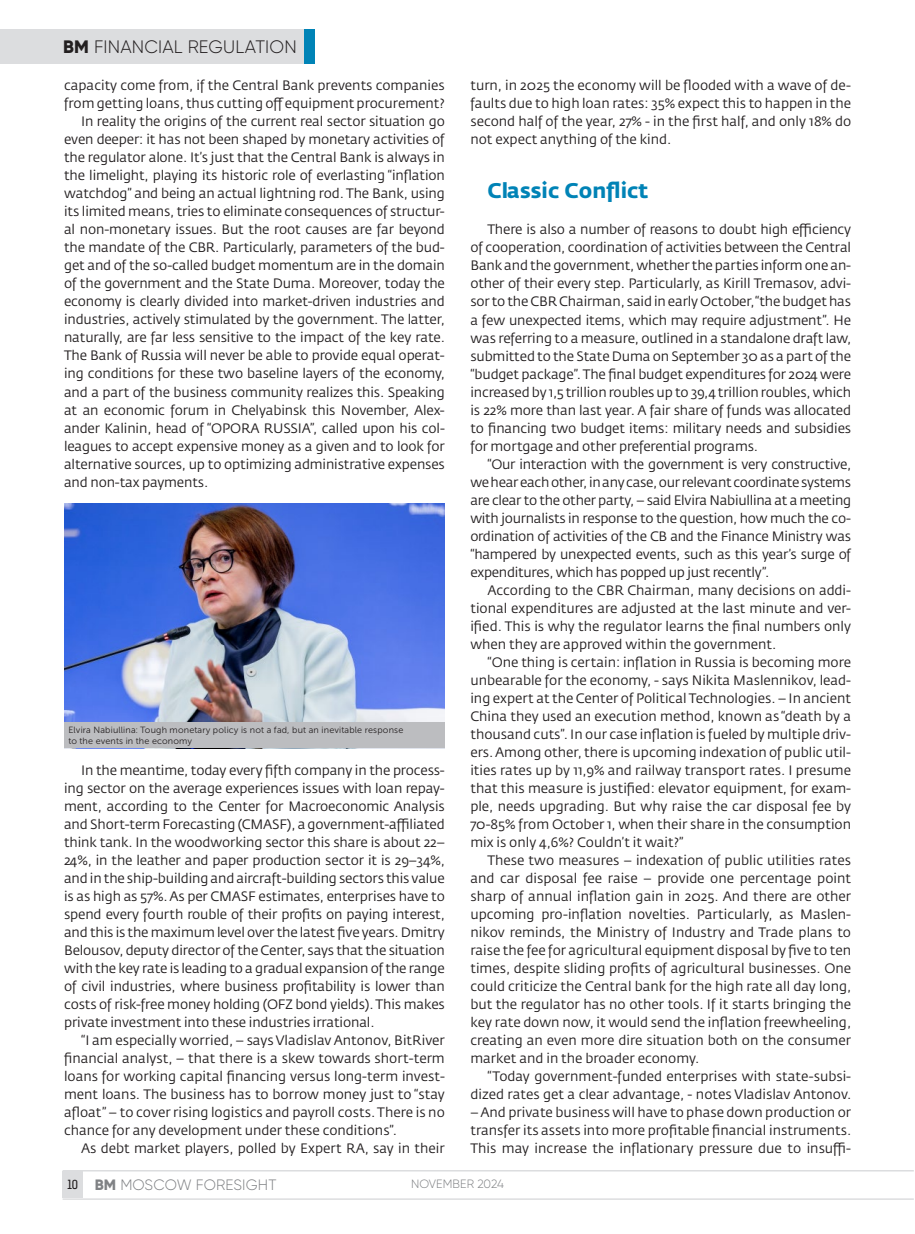
<style>
.page{position:relative;width:915px;height:1234px;background:#fff}
.page>*{position:absolute;margin:0;border:0;box-sizing:border-box;transform-origin:0 0}
.t1{font:700 21px "Fedra Sans Pro";color:#0083b6}
.t2{font:300 18px "Gilroy";letter-spacing:.01em;color:#231f20}
.t3{font:300 15px "Gilroy";letter-spacing:.01em;color:#808285}
.t4{font:13.5px/18px "Fedra Sans Pro";letter-spacing:-.01em;color:#231f20;text-align:justify}
.t5{font:300 12px "Gilroy";letter-spacing:.01em;color:#808285}
.t6{font:9px/10.5px "Museo Sans Cyrl 300";letter-spacing:.02em;color:#231f20}
.s1{font-weight:800}
.s2{font-family:"Kelson Sans";font-weight:400;font-size:12px;color:#231f20}
</style>
<div class="page">
<div style="left:0;top:30px;width:310px;height:34px;background:#dcdddf"></div>
<div style="left:304px;top:30px;width:11px;height:34px;background:#0083b6"></div>
<img style="left:64px;top:504px;width:380px;height:218px">
<div style="left:64px;top:722px;width:380px;height:25px;background:#bcbdc0"></div>
<hr style="left:63px;top:1169px;width:850px;height:2px;background:#dcdddf">
<hr style="left:63px;top:1197px;width:850px;height:2px;background:#dcdddf">
<div style="left:63px;top:1171px;width:20px;height:26px;background:#dcdddf"></div>
<h2 class="t2" style="left:63px;top:36px;width:235px"><span class="s1">BM</span> FINANCIAL REGULATION</h2>
<p class="t4" style="left:64px;top:77px;width:382px">capacity come from, if the Central Bank prevents companies</p>
<p class="t4" style="left:64px;top:95px;width:382px">from getting loans, thus cutting off equipment procurement?</p>
<p class="t4" style="left:81px;top:113px;width:365px">In reality the origins of the current real sector situation go</p>
<p class="t4" style="left:64px;top:131px;width:382px">even deeper: it has not been shaped by monetary activities of</p>
<p class="t4" style="left:64px;top:149px;width:382px">the regulator alone. It’s just that the Central Bank is always in</p>
<p class="t4" style="left:64px;top:167px;width:382px">the limelight, playing its historic role of everlasting “inflation</p>
<p class="t4" style="left:64px;top:185px;width:382px">watchdog” and being an actual lightning rod. The Bank, using</p>
<p class="t4" style="left:64px;top:203px;width:382px">its limited means, tries to eliminate consequences of structur-</p>
<p class="t4" style="left:64px;top:221px;width:382px">al non-monetary issues. But the root causes are far beyond</p>
<p class="t4" style="left:64px;top:239px;width:382px">the mandate of the CBR. Particularly, parameters of the bud-</p>
<p class="t4" style="left:64px;top:257px;width:382px">get and of the so-called budget momentum are in the domain</p>
<p class="t4" style="left:64px;top:275px;width:382px">of the government and the State Duma. Moreover, today the</p>
<p class="t4" style="left:64px;top:293px;width:382px">economy is clearly divided into market-driven industries and</p>
<p class="t4" style="left:64px;top:310px;width:382px">industries, actively stimulated by the government. The latter,</p>
<p class="t4" style="left:64px;top:328px;width:382px">naturally, are far less sensitive to the impact of the key rate.</p>
<p class="t4" style="left:64px;top:346px;width:382px">The Bank of Russia will never be able to provide equal operat-</p>
<p class="t4" style="left:64px;top:364px;width:382px">ing conditions for these two baseline layers of the economy,</p>
<p class="t4" style="left:64px;top:382px;width:382px">and a part of the business community realizes this. Speaking</p>
<p class="t4" style="left:64px;top:400px;width:382px">at an economic forum in Chelyabinsk this November, Alex-</p>
<p class="t4" style="left:64px;top:418px;width:382px">ander Kalinin, head of “OPORA RUSSIA”, called upon his col-</p>
<p class="t4" style="left:64px;top:436px;width:382px">leagues to accept expensive money as a given and to look for</p>
<p class="t4" style="left:64px;top:454px;width:382px">alternative sources, up to optimizing administrative expenses</p>
<p class="t4" style="left:64px;top:472px;width:146px">and non-tax payments.</p>
<p class="t6" style="left:68px;top:724px;width:336px">Elvira Nabiullina: Tough monetary policy is not a fad, but an inevitable response to the events in the economy</p>
<p class="t4" style="left:64px;top:760px;width:382px;text-indent:17px">In the meantime, today every fifth company in the process&shy;ing sector on the average experiences issues with loan repay&shy;ment, according to the Center for Macroeconomic Analysis and Short-term Forecasting (CMASF), a government-affiliated think tank. In the woodworking sector this share is about 22– 24%, in the leather and paper production sector it is 29–34%, and in the ship-building and aircraft-building sectors this value is as high as 57%. As per CMASF estimates, enterprises have to spend every fourth rouble of their profits on paying interest, and this is the maximum level over the latest five years. Dmitry Belousov, deputy director of the Center, says that the situation with the key rate is leading to a gradual expansion of the range of civil industries, where business profitability is lower than costs of risk-free money holding (OFZ bond yields). This makes private investment into these industries irrational.</p>
<p class="t4" style="left:64px;top:1030px;width:382px;text-indent:17px">“I am especially worried, – says Vladislav Antonov, BitRiver financial analyst, – that there is a skew towards short-term loans for working capital financing versus long-term invest&shy;ment loans. The business has to borrow money just to “stay afloat” – to cover rising logistics and payroll costs. There is no chance for any development under these conditions”.</p>
<p class="t4" style="left:81px;top:1138px;width:365px">As debt market players, polled by Expert RA, say in their</p>
<p class="t4" style="left:470px;top:76px;width:382px">turn, in 2025 the economy will be flooded with a wave of de&shy;faults due to high loan rates: 35% expect this to happen in the second half of the year, 27% - in the first half, and only 18% do not expect anything of the kind.</p>
<h1 class="t1" style="left:487px;top:178px;width:162px">Classic Conflict</h1>
<p class="t4" style="left:470px;top:221px;width:382px;text-indent:17px">There is also a number of reasons to doubt high efficiency of cooperation, coordination of activities between the Central Bank and the government, whether the parties inform one an&shy;other of their every step. Particularly, as Kirill Tremasov, advi&shy;sor to the CBR Chairman, said in early October, “the budget has a few unexpected items, which may require adjustment”. He was referring to a measure, outlined in a standalone draft law, submitted to the State Duma on September 30 as a part of the “budget package”. The final budget expenditures for 2024 were increased by 1,5 trillion roubles up to 39,4 trillion roubles, which is 22% more than last year. A fair share of funds was allocated to financing two budget items: military needs and subsidies for mortgage and other preferential programs.</p>
<p class="t4" style="left:470px;top:454px;width:382px;text-indent:17px">“Our interaction with the government is very constructive, we hear each other, in any case, our relevant coordinate systems are clear to the other party, – said Elvira Nabiullina at a meeting with journalists in response to the question, how much the co&shy;ordination of activities of the CB and the Finance Ministry was “hampered by unexpected events, such as this year’s surge of expenditures, which has popped up just recently”.</p>
<p class="t4" style="left:470px;top:580px;width:382px;text-indent:17px">According to the CBR Chairman, many decisions on addi&shy;tional expenditures are adjusted at the last minute and ver&shy;ified. This is why the regulator learns the final numbers only when they are approved within the government.</p>
<p class="t4" style="left:470px;top:652px;width:382px;text-indent:17px">“One thing is certain: inflation in Russia is becoming more unbearable for the economy, - says Nikita Maslennikov, lead&shy;ing expert at the Center of Political Technologies. – In ancient China they used an execution method, known as “death by a thousand cuts”. In our case inflation is fueled by multiple driv&shy;ers. Among other, there is upcoming indexation of public util&shy;ities rates up by 11,9% and railway transport rates. I presume that this measure is justified: elevator equipment, for exam&shy;ple, needs upgrading. But why raise the car disposal fee by 70-85% from October 1, when their share in the consumption mix is only 4,6%? Couldn’t it wait?”</p>
<p class="t4" style="left:470px;top:850px;width:382px;text-indent:17px">These two measures – indexation of public utilities rates and car disposal fee raise – provide one percentage point sharp of annual inflation gain in 2025. And there are other upcoming pro-inflation novelties. Particularly, as Maslen&shy;nikov reminds, the Ministry of Industry and Trade plans to raise the fee for agricultural equipment disposal by five to ten times, despite sliding profits of agricultural businesses. One could criticize the Central bank for the high rate all day long, but the regulator has no other tools. If it starts bringing the key rate down now, it would send the inflation freewheeling, creating an even more dire situation both on the consumer market and in the broader economy.</p>
<p class="t4" style="left:470px;top:1066px;width:382px;text-align:right">“Today government-funded enterprises with state-subsi&shy;dized rates get a clear advantage, - notes Vladislav Antonov.</p>
<p class="t4" style="left:470px;top:1102px;width:382px">– And private business will have to phase down production or transfer its assets into more profitable financial instruments.<br>This may increase the inflationary pressure due to insuffi-</p>
<p class="t3" style="left:67px;top:1174px;width:210px"><span class="s2">10</span> <span class="s1">BM</span> MOSCOW FORESIGHT</p>
<p class="t5" style="left:411px;top:1176px;width:94px">NOVEMBER 2024</p>
</div>
